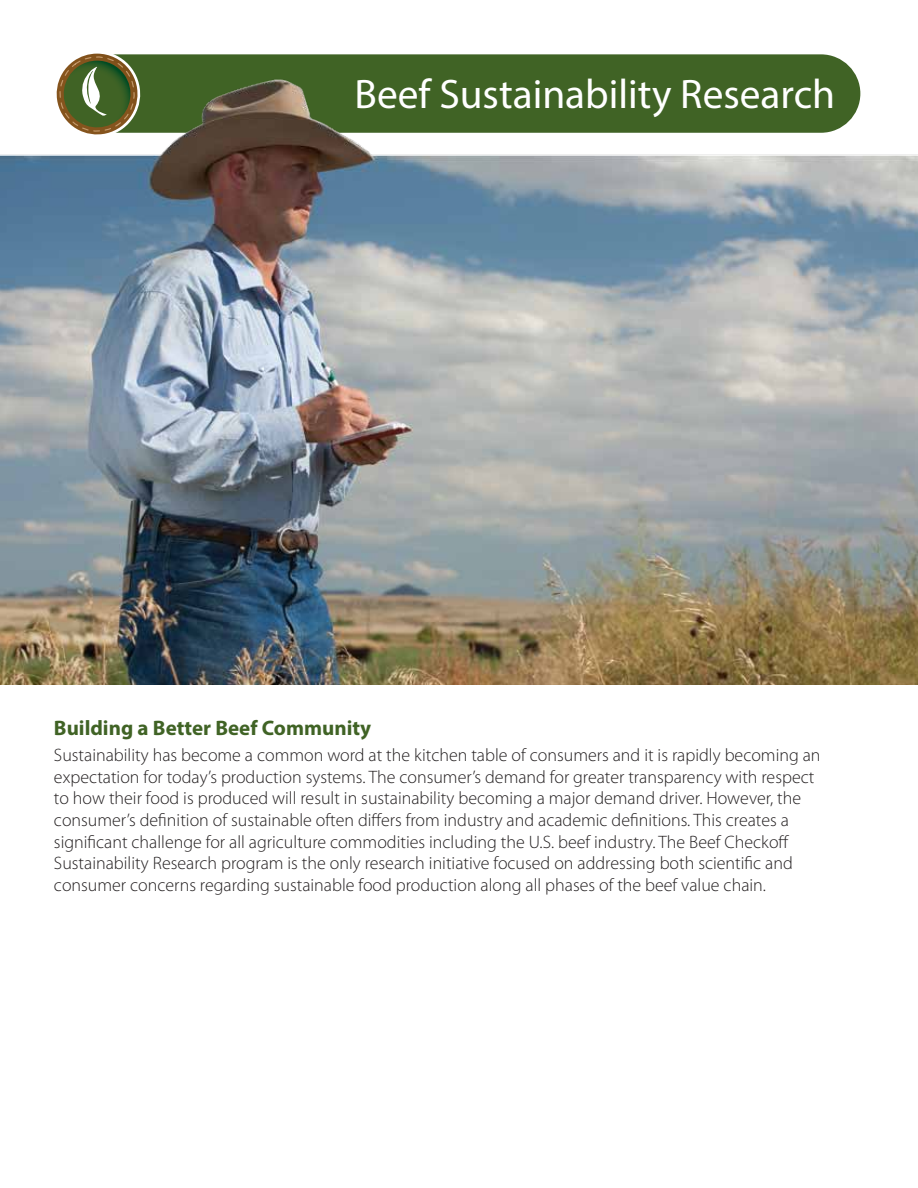
<style>
.page{position:relative;width:918px;height:1188px;background:#fff}
.page>*{position:absolute;margin:0;border:0;box-sizing:border-box;transform-origin:0 0}
.t1{font:41.4px "Myriad Pro";color:#fff}
.t2{font:700 21px "Myriad Pro";color:#406325}
.t3{font:300 18px/21.6px "Myriad Pro";color:#231f20}
</style>
<div class="page">
<svg style="left:153px;top:54px;width:700px;height:16px;background:#46682c"></svg>
<svg style="left:64px;top:53px;width:89px;height:17px"></svg>
<img style="left:0;top:70px;width:918px;height:615px">
<h1 class="t1" style="left:354px;top:69px;width:482px">Beef Sustainability Research</h1>
<p class="t2" style="left:54px;top:714px;width:319px">Building a Better Beef Community</p>
<p class="t3" style="left:54px;top:744px;width:768px">Sustainability has become a common word at the kitchen table of consumers and it is rapidly becoming an expectation for today’s production systems. The consumer’s demand for greater transparency with respect to how their food is produced will result in sustainability becoming a major demand driver. However, the consumer’s definition of sustainable often differs from industry and academic definitions. This creates a significant challenge for all agriculture commodities including the U.S. beef industry. The Beef Checkoff Sustainability Research program is the only research initiative focused on addressing both scientific and consumer concerns regarding sustainable food production along all phases of the beef value chain.</p>
</div>
